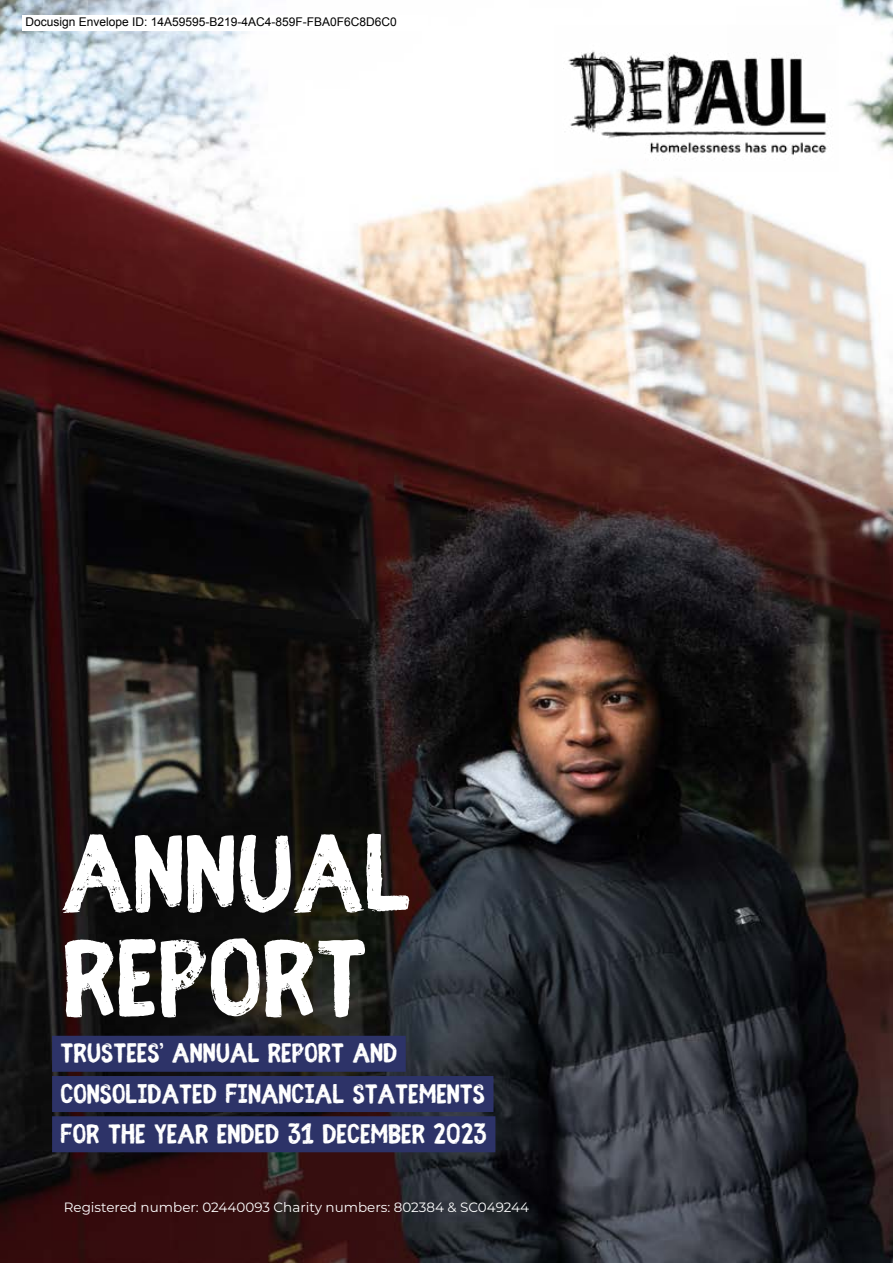
<style>
.page{position:relative;width:893px;height:1263px;background:#fff}
.page>*{position:absolute;margin:0;border:0;box-sizing:border-box;transform-origin:0 0}
.NEW_HEADER_OR{font:700 120px "Fibre Vintage Full";color:#fff}
.NEW_HEADER_BL{font:700 120px "Fibre Vintage Full";color:#fff}
.H3_Rule{font:700 30px "Fibre Vintage Full";color:#fff}
.Basic_but_8pt{font:13.5px "Montserrat";color:#fff}
.t1{font:12px "Arial";color:#000}
</style>
<div class="page">
<img style="left:0;top:0;width:893px;height:1263px">
<img style="left:555px;top:26px;width:284px;height:145px">
<div style="left:52px;top:1036px;width:354px;height:36px;background:#2d3368"></div>
<div style="left:52px;top:1076px;width:441px;height:36px;background:#2d3368"></div>
<div style="left:52px;top:1116px;width:443px;height:36px;background:#2d3368"></div>
<div style="left:22px;top:15px;width:406px;height:15px;background:#fff"></div>
<p class="t1" style="left:26px;top:15px;width:373px">Docusign Envelope ID: 14A59595-B219-4AC4-859F-FBA0F6C8D6C0</p>
<p class="t1" style="left:151px;top:15px;width:249px">BB445 4A-C005-4D3A-B6B3-687C532BA8B3</p>
<p class="NEW_HEADER_OR" style="left:62px;top:805px;width:349px">ANNUAL</p>
<p class="NEW_HEADER_BL" style="left:62px;top:910px;width:306px">REPORT</p>
<p class="H3_Rule" style="left:61px;top:1036px;width:338px">TRUSTEES’ ANNUAL REPORT AND</p>
<p class="H3_Rule" style="left:61px;top:1076px;width:426px">CONSOLIDATED FINANCIAL STATEMENTS</p>
<p class="H3_Rule" style="left:61px;top:1117px;width:428px">FOR THE YEAR ENDED 31 DECEMBER 2023</p>
<p class="Basic_but_8pt" style="left:64px;top:1198px;width:467px">Registered number: 02440093 Charity numbers: 802384 &amp; SC049244</p>
</div>
